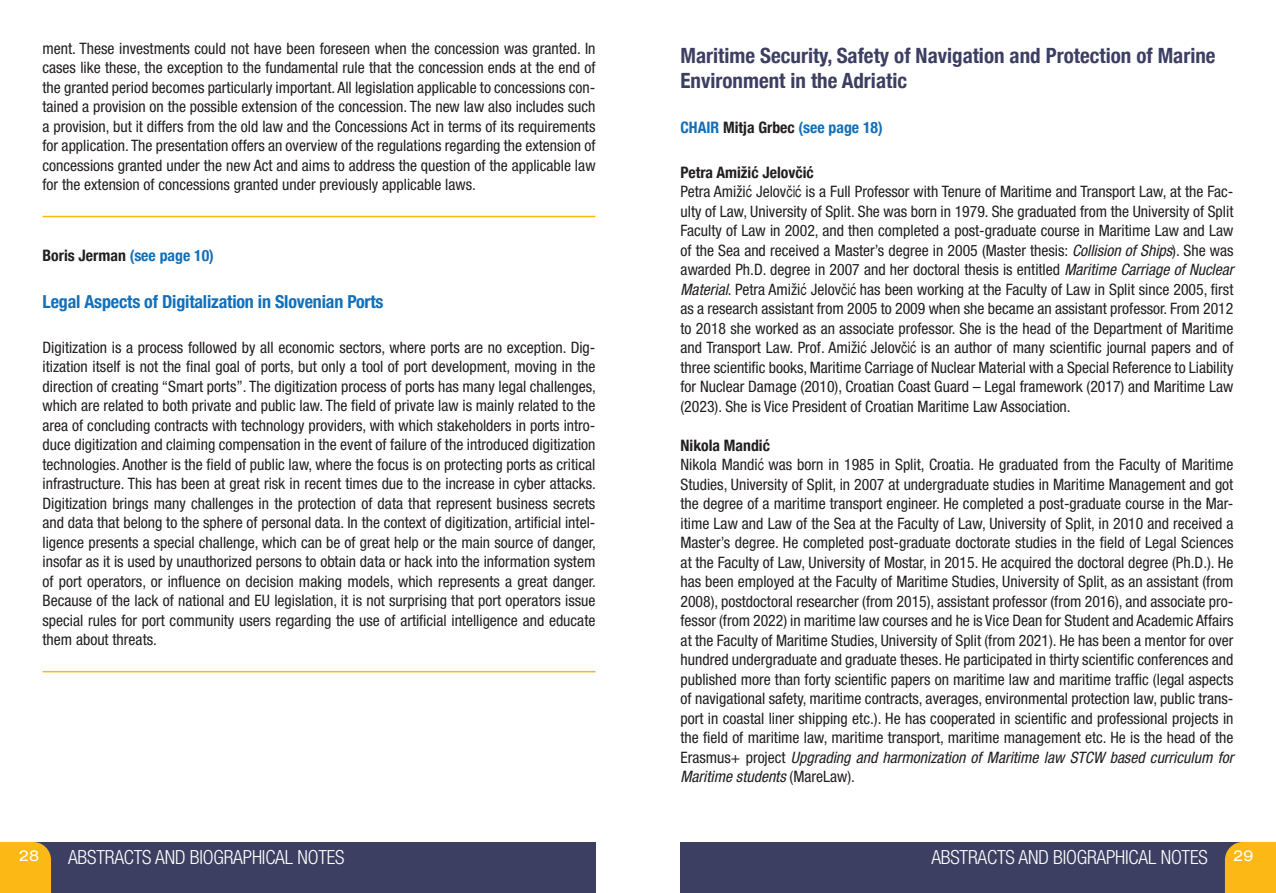
<style>
.page{position:relative;width:1276px;height:893px;background:#fff}
.page>*{position:absolute;margin:0;border:0;box-sizing:border-box;transform-origin:0 0}
.t1{font:700 condensed 21px "Helvetica Neue";color:#3c3f62}
.t2{font:300 condensed 19.5px "Helvetica Neue LT Std";letter-spacing:-.01em;color:#fff}
.t3{font:700 condensed 18px "Helvetica Neue LT Std";letter-spacing:-.01em;color:#136fb8}
.t4{font:condensed 15.75px/19.5px "Helvetica Neue LT Std";color:#231f20;text-align:justify}
.t5{font:700 condensed 15.75px "Helvetica Neue";color:#231f20}
.t6{font:700 condensed 15.75px "Helvetica Neue";color:#136fb8}
.t7{font:expanded 15px "Helvetica Neue LT Std";color:#fff}
.s1{color:#136fb8}
.s2{color:#231f20}
.s3{font-family:"Helvetica Neue";font-stretch:normal}
.s4{font-style:italic}
</style>
<div class="page">
<div style="left:0;top:842px;width:595px;height:51px;background:#3c3f62"></div>
<div style="left:0;top:842px;width:51px;height:51px;background:#fcb814"></div>
<div style="left:680px;top:842px;width:596px;height:51px;background:#3c3f62"></div>
<div style="left:1225px;top:842px;width:51px;height:51px;background:#fcb814"></div>
<hr style="left:43px;top:216px;width:552px;height:1px;background:#fcb814">
<hr style="left:43px;top:671px;width:552px;height:1px;background:#fcb814">
<p class="t4" style="left:43px;top:38px;width:554px">ment. These investments could not have been foreseen when the concession was granted. In cases like these, the exception to the fundamental rule that the concession ends at the end of the granted period becomes particularly important. All legislation applicable to concessions con&shy;tained a provision on the possible extension of the concession. The new law also includes such a provision, but it differs from the old law and the Concessions Act in terms of its requirements for application. The presentation offers an overview of the regulations regarding the extension of concessions granted under the new Act and aims to address the question of the applicable law for the extension of concessions granted under previously applicable laws.</p>
<p class="t5" style="left:43px;top:242px;width:173px">Boris Jerman <span class="s1">(see page 10)</span></p>
<p class="t3" style="left:43px;top:291px;width:342px">Legal Aspects of Digitalization in Slovenian Ports</p>
<p class="t4" style="left:43px;top:337px;width:555px">Digitization is a process followed by all economic sectors, where ports are no exception. Dig&shy;itization itself is not the final goal of ports, but only a tool of port development, moving in the direction of creating “Smart ports”. The digitization process of ports has many legal challenges, which are related to both private and public law. The field of private law is mainly related to the area of concluding contracts with technology providers, with which stakeholders in ports intro&shy;duce digitization and claiming compensation in the event of failure of the introduced digitization technologies. Another is the field of public law, where the focus is on protecting ports as critical infrastructure. This has been at great risk in recent times due to the increase in cyber attacks.<br>Digitization brings many challenges in the protection of data that represent business secrets and data that belong to the sphere of personal data. In the context of digitization, artificial intel&shy;ligence presents a special challenge, which can be of great help or the main source of danger, insofar as it is used by unauthorized persons to obtain data or hack into the information system of port operators, or influence on decision making models, which represents a great danger.<br>Because of the lack of national and EU legislation, it is not surprising that port operators issue special rules for port community users regarding the use of artificial intelligence and educate them about threats.</p>
<p class="t1" style="left:680px;top:38px;width:536px">Maritime Security, Safety of Navigation and Protection of Marine</p>
<p class="t1" style="left:680px;top:63px;width:228px">Environment in the Adriatic</p>
<p class="t6" style="left:680px;top:114px;width:204px">CHAIR <span class="s2">Mitja Grbec</span> (see page 18)</p>
<p class="t5" style="left:680px;top:159px;width:135px">Petra Amižić Jelovčić</p>
<p class="t4" style="left:680px;top:182px;width:554px">Petra Amiži<span class="s3">ć</span> Jelov<span class="s3">čić</span> is a Full Professor with Tenure of Maritime and Transport Law, at the Fac&shy;ulty of Law, University of Split. She was born in 1979. She graduated from the University of Split Faculty of Law in 2002, and then completed a post-graduate course in Maritime Law and Law of the Sea and received a Master’s degree in 2005 (Master thesis: <span class="s4">Collision of Ships</span>). She was awarded Ph.D. degree in 2007 and her doctoral thesis is entitled <span class="s4">Maritime Carriage of Nuclear Material</span>. Petra Amiži<span class="s3">ć</span> Jelov<span class="s3">čić</span> has been working at the Faculty of Law in Split since 2005, first as a research assistant from 2005 to 2009 when she became an assistant professor. From 2012 to 2018 she worked as an associate professor. She is the head of the Department of Maritime and Transport Law. Prof. Amiži<span class="s3">ć</span> Jelov<span class="s3">čić</span> is an author of many scientific journal papers and of three scientific books, Maritime Carriage of Nuclear Material with a Special Reference to Liability for Nuclear Damage (2010), Croatian Coast Guard – Legal framework (2017) and Maritime Law (2023). She is Vice President of Croatian Maritime Law Association.</p>
<p class="t5" style="left:680px;top:432px;width:91px">Nikola Mandić</p>
<p class="t4" style="left:680px;top:455px;width:554px">Nikola Mandi<span class="s3">ć</span> was born in 1985 in Split, Croatia. He graduated from the Faculty of Maritime Studies, University of Split, in 2007 at undergraduate studies in Maritime Management and got the degree of a maritime transport engineer. He completed a post-graduate course in the Mar&shy;itime Law and Law of the Sea at the Faculty of Law, University of Split, in 2010 and received a Master’s degree. He completed post-graduate doctorate studies in the field of Legal Sciences at the Faculty of Law, University of Mostar, in 2015. He acquired the doctoral degree (Ph.D.). He has been employed at the Faculty of Maritime Studies, University of Split, as an assistant (from 2008), postdoctoral researcher (from 2015), assistant professor (from 2016), and associate pro&shy;fessor (from 2022) in maritime law courses and he is Vice Dean for Student and Academic Affairs at the Faculty of Maritime Studies, University of Split (from 2021). He has been a mentor for over hundred undergraduate and graduate theses. He participated in thirty scientific conferences and published more than forty scientific papers on maritime law and maritime traffic (legal aspects of navigational safety, maritime contracts, averages, environmental protection law, public trans&shy;port in coastal liner shipping etc.). He has cooperated in scientific and professional projects in the field of maritime law, maritime transport, maritime management etc. He is the head of the Erasmus+ project <span class="s4">Upgrading and harmonization of Maritime law STCW based curriculum for Maritime students</span> (MareLaw).</p>
<p class="t7" style="left:19px;top:847px;width:22px">28</p>
<p class="t2" style="left:68px;top:846px;width:278px">ABSTRACTS AND BIOGRAPHICAL NOTES</p>
<p class="t2" style="left:931px;top:846px;width:278px">ABSTRACTS AND BIOGRAPHICAL NOTES</p>
<p class="t7" style="left:1233px;top:847px;width:22px">29</p>
</div>
